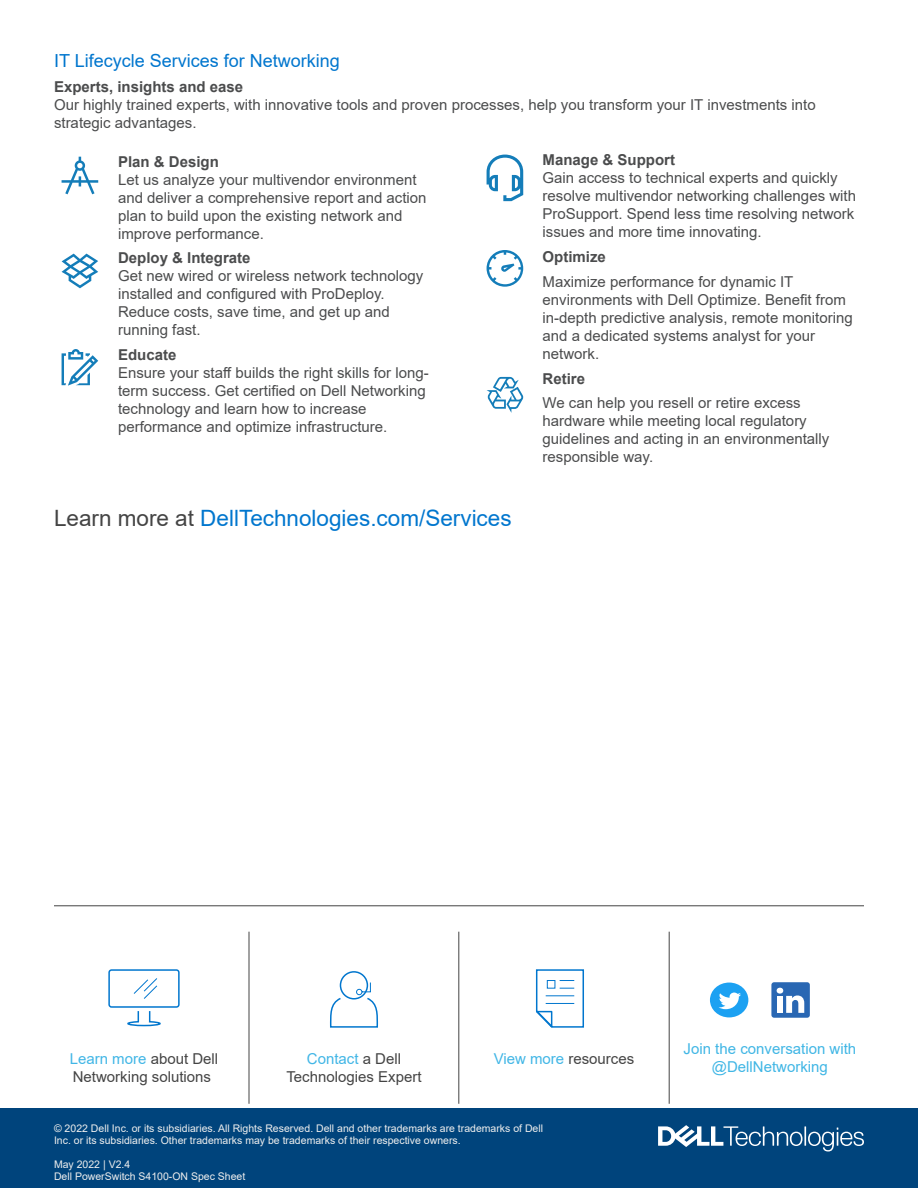
<style>
.page{position:relative;width:918px;height:1188px;background:#fff}
.page>*{position:absolute;margin:0;border:0;box-sizing:border-box;transform-origin:0 0}
.Call_to_action_Serif{font:22.5px "Arial";color:#0076ce}
.Body_Text{font:18px "Arial";color:#0076ce}
.Body_Text-2{font:15px/18px "Arial";color:#4b4c4d}
.Case_Study_CTA{font:15px/18px "Arial";color:#444;text-align:center}
.t1{font:15px/18px "Arial";color:#40b6e5;text-align:center}
.CTA_call_out{font:15px "Arial";color:#444}
.CTA_call_out-2{font:15px "Arial";color:#41b6e6}
.Body_Text-3{font:700 15px "Arial";color:#4b4c4d}
.t2{font:10.5px/12px "Arial";color:#eee}
.s1{font-weight:700}
.s2{color:#444}
.s3{color:#41b6e6}
.s4{color:#fff}
</style>
<div class="page">
<div style="left:0;top:1108px;width:918px;height:80px;background:#00447c"></div>
<svg style="left:658px;top:1125px;width:206px;height:27px"></svg>
<svg style="left:62px;top:157px;width:36px;height:37px"></svg>
<svg style="left:62px;top:254px;width:36px;height:34px"></svg>
<svg style="left:62px;top:349px;width:36px;height:36px"></svg>
<svg style="left:487px;top:155px;width:36px;height:46px"></svg>
<svg style="left:487px;top:250px;width:36px;height:36px"></svg>
<svg style="left:487px;top:377px;width:36px;height:36px"></svg>
<div style="left:340px;top:971px;width:28px;height:29px;border:2px solid #0076ce;border-radius:50%"></div>
<svg style="left:329px;top:982px;width:49px;height:46px"></svg>
<hr style="left:249px;top:932px;width:1px;height:172px;background:#444">
<hr style="left:459px;top:932px;width:1px;height:172px;background:#444">
<hr style="left:669px;top:932px;width:1px;height:172px;background:#444">
<div style="left:108px;top:969px;width:72px;height:39px;border:2px solid #0076ce;border-radius:2px"></div>
<svg style="left:133px;top:978px;width:25px;height:21px"></svg>
<svg style="left:127px;top:1011px;width:34px;height:16px"></svg>
<hr style="left:54px;top:906px;width:810px;height:1px;background:#444">
<svg style="left:535px;top:969px;width:49px;height:59px"></svg>
<div style="left:710px;top:983px;width:38px;height:34px;background:#1ca1f2;border-radius:50%"></div>
<svg style="left:719px;top:993px;width:22px;height:16px"></svg>
<div style="left:771px;top:982px;width:39px;height:36px;background:#2967b3;border-radius:3px"></div>
<svg style="left:777px;top:988px;width:27px;height:25px"></svg>
<p class="Body_Text" style="left:54px;top:48px;width:287px">IT Lifecycle Services for Networking</p>
<p class="Body_Text-2" style="left:54px;top:77px;width:763px"><span class="s1">Experts, insights and ease<br></span>Our highly trained experts, with innovative tools and proven processes, help you transform your IT investments into strategic advantages.</p>
<p class="Body_Text-2" style="left:118px;top:152px;width:310px"><span class="s1">Plan &amp; Design<br></span>Let us analyze your multivendor environment and deliver a comprehensive report and action plan to build upon the existing network and improve performance.</p>
<p class="Body_Text-2" style="left:118px;top:249px;width:307px"><span class="s1">Deploy &amp; Integrate<br></span>Get new wired or wireless network technology installed and configured with ProDeploy.<br>Reduce costs, save time, and get up and running fast.</p>
<p class="Body_Text-2" style="left:118px;top:346px;width:312px"><span class="s1">Educate<br></span>Ensure your staff builds the right skills for long&shy;term success. Get certified on Dell Networking technology and learn how to increase performance and optimize infrastructure.</p>
<p class="Body_Text-2" style="left:543px;top:151px;width:315px"><span class="s1">Manage &amp; Support<br></span>Gain access to technical experts and quickly resolve multivendor networking challenges with ProSupport. Spend less time resolving network issues and more time innovating.</p>
<p class="Body_Text-3" style="left:543px;top:246px;width:65px">Optimize</p>
<p class="Body_Text-2" style="left:543px;top:273px;width:312px">Maximize performance for dynamic IT environments with Dell Optimize. Benefit from in-depth predictive analysis, remote monitoring and a dedicated systems analyst for your network.</p>
<p class="Body_Text-3" style="left:543px;top:368px;width:44px">Retire</p>
<p class="Body_Text-2" style="left:543px;top:394px;width:288px">We can help you resell or retire excess hardware while meeting local regulatory guidelines and acting in an environmentally responsible way.</p>
<p class="Call_to_action_Serif" style="left:54px;top:502px;width:459px"><span class="s2">Learn more at</span> DellTechnologies.com/Services</p>
<p class="Case_Study_CTA" style="left:286px;top:1049px;width:137px"><span class="s3">Contact</span> a Dell<br>Technologies Expert</p>
<p class="CTA_call_out-2" style="left:70px;top:1048px;width:150px">Learn more <span class="s2">about Dell</span></p>
<p class="Case_Study_CTA" style="left:494px;top:1049px;width:142px"><span class="s3">View more</span> resources</p>
<p class="CTA_call_out" style="left:73px;top:1066px;width:144px">Networking solutions<span class="s4">]</span></p>
<p class="t2" style="left:54px;top:1123px;width:491px">© 2022 Dell Inc. or its subsidiaries. All Rights Reserved. Dell and other trademarks are trademarks of Dell<br>Inc. or its subsidiaries. Other trademarks may be trademarks of their respective owners.</p>
<p class="t2" style="left:54px;top:1159px;width:193px">May 2022 | V2.4<br>Dell PowerSwitch S4100-ON Spec Sheet</p>
<p class="t1" style="left:684px;top:1039px;width:174px">Join the conversation with @DellNetworking</p>
</div>
